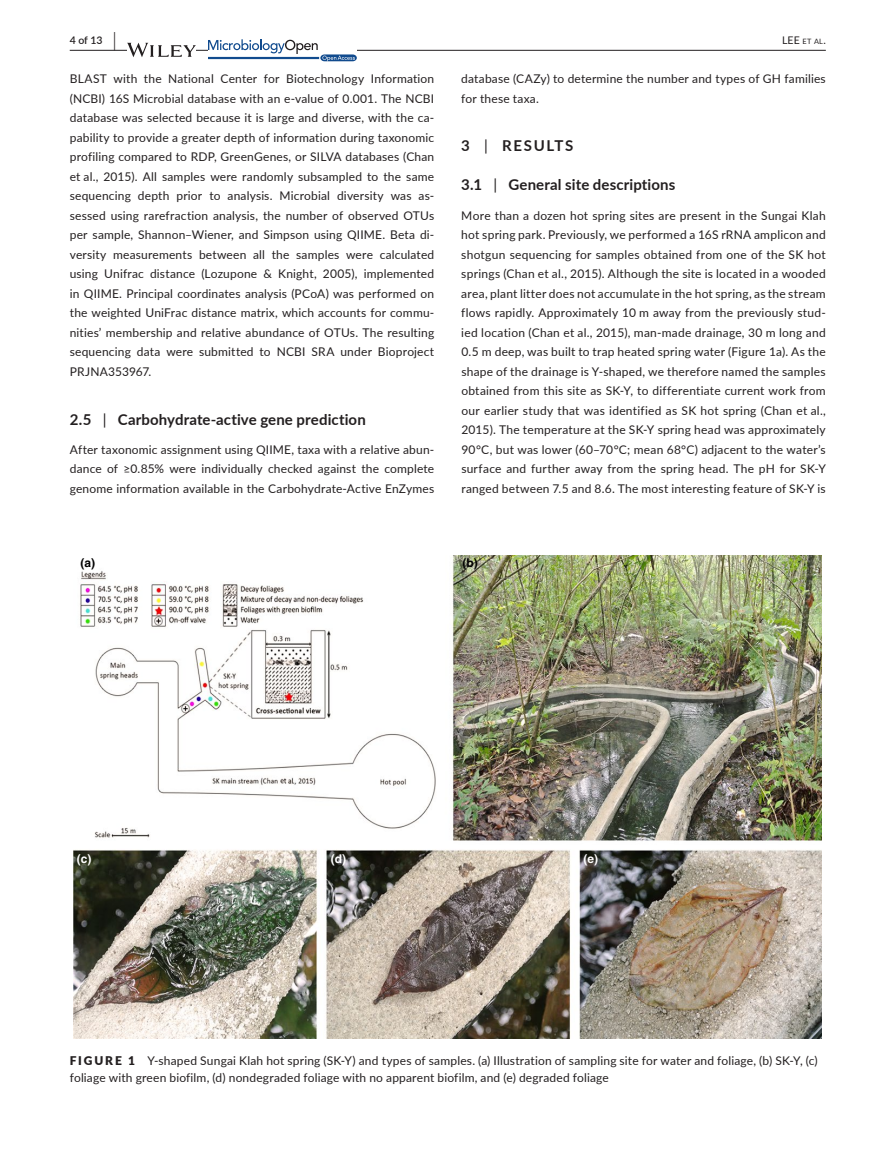
<style>
.page{position:relative;width:893px;height:1174px;background:#fff}
.page>*{position:absolute;margin:0;border:0;box-sizing:border-box;transform-origin:0 0}
.t1{font:700 15px "Lato";letter-spacing:.01em;color:#231f20}
.t2{font:700 15px "Lato";letter-spacing:.105em;color:#231f20}
.t3{font:12px/19.5px "Lato";letter-spacing:.015em;color:#231f20;text-align:justify}
.t4{font:700 12px "Helvetica";color:#fff}
.t5{font:700 12px "Helvetica";color:#000}
.t6{font:10.5px "Lato";color:#231f20}
.t7{font:600 10.5px "Lato";color:#231f20}
.s1{font-size:19.5px}
.s2{font-size:7.35px}
.s3{font-weight:400}
.s4{font-weight:900}
</style>
<div class="page">
<hr style="left:70px;top:50px;width:756px;height:1px;background:#231f20">
<svg style="left:127px;top:43px;width:69px;height:14px"></svg>
<svg style="left:208px;top:39px;width:149px;height:22px"></svg>
<img style="left:74px;top:555px;width:748px;height:483px">
<p class="t7" style="left:70px;top:33px;width:48px">4 of 13 <span class="s1">|</span></p>
<p class="t6" style="left:782px;top:33px;width:45px">LEE <span class="s2">et al</span>.</p>
<p class="t3" style="left:70px;top:68px;width:366px">BLAST with the National Center for Biotechnology Information (NCBI) 16S Microbial database with an e-value of 0.001. The NCBI database was selected because it is large and diverse, with the ca&shy;pability to provide a greater depth of information during taxonomic profiling compared to RDP, GreenGenes, or SILVA databases (Chan et al., 2015). All samples were randomly subsampled to the same sequencing depth prior to analysis. Microbial diversity was as&shy;sessed using rarefraction analysis, the number of observed OTUs per sample, Shannon–Wiener, and Simpson using QIIME. Beta di&shy;versity measurements between all the samples were calculated using Unifrac distance (Lozupone &amp; Knight, 2005), implemented in QIIME. Principal coordinates analysis (PCoA) was performed on the weighted UniFrac distance matrix, which accounts for commu&shy;nities’ membership and relative abundance of OTUs. The resulting sequencing data were submitted to NCBI SRA under Bioproject PRJNA353967.</p>
<p class="t1" style="left:70px;top:408px;width:298px">2.5 <span class="s3">|</span> Carbohydrate-active gene prediction</p>
<p class="t3" style="left:70px;top:439px;width:366px">After taxonomic assignment using QIIME, taxa with a relative abun&shy;dance of ≥0.85% were individually checked against the complete genome information available in the Carbohydrate-Active EnZymes</p>
<p class="t3" style="left:461px;top:68px;width:366px">database (CAZy) to determine the number and types of GH families for these taxa.</p>
<p class="t2" style="left:461px;top:135px;width:114px">3 <span class="s3">|</span> RESULTS</p>
<p class="t1" style="left:461px;top:174px;width:215px">3.1 <span class="s3">|</span> General site descriptions</p>
<p class="t3" style="left:461px;top:205px;width:366px">More than a dozen hot spring sites are present in the Sungai Klah hot spring park. Previously, we performed a 16S rRNA amplicon and shotgun sequencing for samples obtained from one of the SK hot springs (Chan et al., 2015). Although the site is located in a wooded area, plant litter does not accumulate in the hot spring, as the stream flows rapidly. Approximately 10 m away from the previously stud&shy;ied location (Chan et al., 2015), man-made drainage, 30 m long and 0.5 m deep, was built to trap heated spring water (Figure 1a). As the shape of the drainage is Y-shaped, we therefore named the samples obtained from this site as SK-Y, to differentiate current work from our earlier study that was identified as SK hot spring (Chan et al., 2015). The temperature at the SK-Y spring head was approximately 90°C, but was lower (60–70°C; mean 68°C) adjacent to the water’s surface and further away from the spring head. The pH for SK-Y ranged between 7.5 and 8.6. The most interesting feature of SK-Y is</p>
<p class="t5" style="left:81px;top:556px;width:16px">(a)</p>
<p class="t5" style="left:462px;top:556px;width:17px">(b)</p>
<p class="t4" style="left:77px;top:851px;width:16px">(c)</p>
<p class="t4" style="left:331px;top:851px;width:17px">(d)</p>
<p class="t4" style="left:584px;top:851px;width:16px">(e)</p>
<p class="t3" style="left:70px;top:1052px;width:750px;line-height:16.5px"><span class="s4">FIGURE 1</span> Y-shaped Sungai Klah hot spring (SK-Y) and types of samples. (a) Illustration of sampling site for water and foliage, (b) SK-Y, (c) foliage with green biofilm, (d) nondegraded foliage with no apparent biofilm, and (e) degraded foliage</p>
</div>
